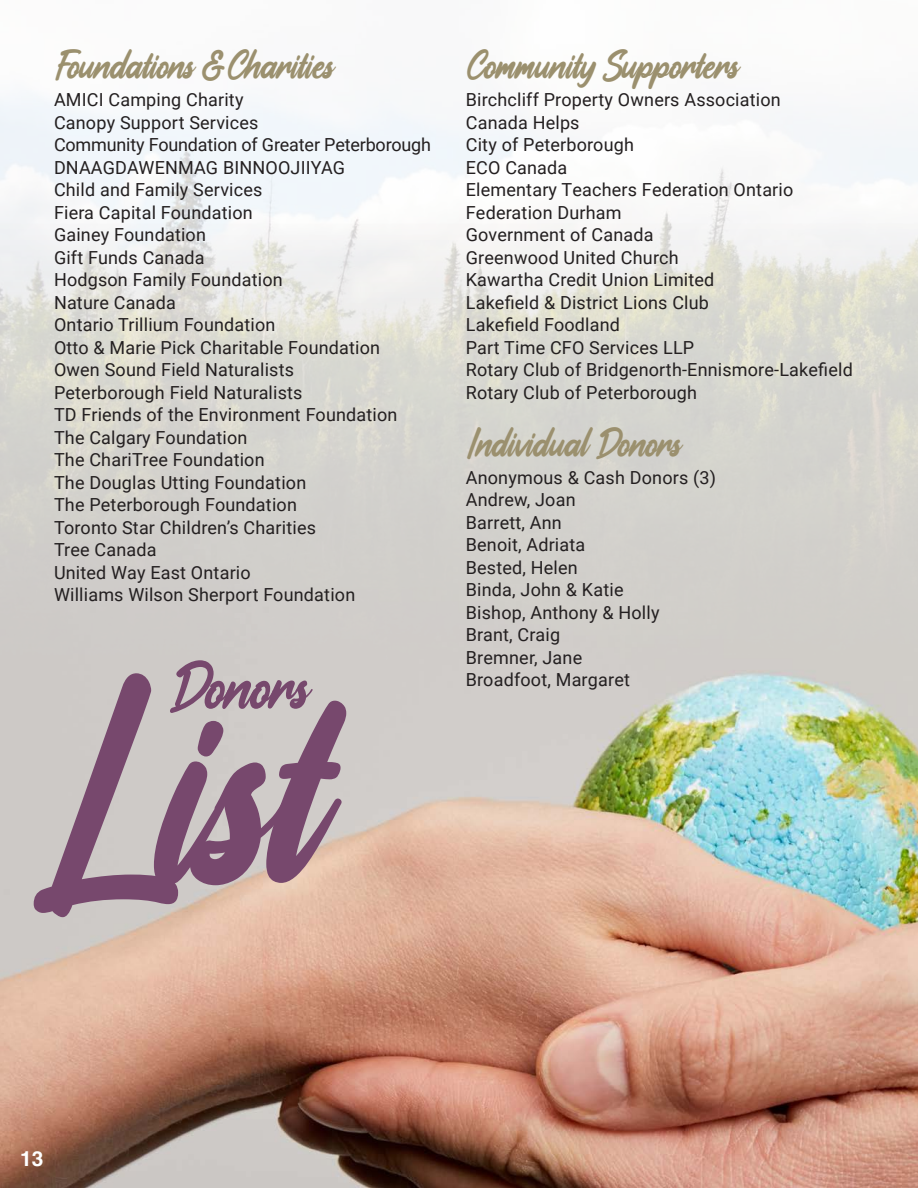
<style>
.page{position:relative;width:918px;height:1188px;background:#fff}
.page>*{position:absolute;margin:0;border:0;box-sizing:border-box;transform-origin:0 0}
.t1{font:300px "Aliensy";color:#77486d}
.t2{font:69px "Aliensy";color:#77486d}
.t3{font:42px "Aliensy";letter-spacing:.005em;color:#9b906e}
.t4{font:700 21px "Helvetica";color:#fff}
.t5{font:18px/22.5px "Roboto";letter-spacing:.01em;color:#231f20}
.t6{font:18px "Roboto";letter-spacing:-.01em;color:#231f20}
</style>
<div class="page">
<div style="left:0;top:95px;width:918px;height:129px;background:#f6f7fa"></div>
<img style="left:0;top:224px;width:918px;height:964px">
<p class="t3" style="left:54px;top:42px;width:282px">Foundations &amp; Charities</p>
<p class="t5" style="left:54px;top:88px;width:191px">AMICI Camping Charity</p>
<p class="t5" style="left:54px;top:110px;width:206px">Canopy Support Services</p>
<p class="t6" style="left:54px;top:132px;width:379px">Community Foundation of Greater Peterborough</p>
<p class="t5" style="left:54px;top:155px;width:293px">DNAAGDAWENMAG BINNOOJIIYAG<br>Child and Family Services</p>
<p class="t5" style="left:54px;top:200px;width:200px">Fiera Capital Foundation</p>
<p class="t5" style="left:54px;top:223px;width:154px">Gainey Foundation</p>
<p class="t5" style="left:54px;top:245px;width:152px">Gift Funds Canada</p>
<p class="t5" style="left:54px;top:268px;width:230px">Hodgson Family Foundation</p>
<p class="t5" style="left:54px;top:290px;width:123px">Nature Canada</p>
<p class="t5" style="left:54px;top:313px;width:223px">Ontario Trillium Foundation</p>
<p class="t5" style="left:54px;top:335px;width:328px">Otto &amp; Marie Pick Charitable Foundation</p>
<p class="t5" style="left:54px;top:358px;width:242px">Owen Sound Field Naturalists</p>
<p class="t5" style="left:54px;top:380px;width:250px">Peterborough Field Naturalists</p>
<p class="t5" style="left:54px;top:403px;width:345px">TD Friends of the Environment Foundation</p>
<p class="t5" style="left:54px;top:425px;width:195px">The Calgary Foundation</p>
<p class="t5" style="left:54px;top:448px;width:212px">The ChariTree Foundation</p>
<p class="t5" style="left:54px;top:470px;width:254px">The Douglas Utting Foundation</p>
<p class="t5" style="left:54px;top:493px;width:244px">The Peterborough Foundation</p>
<p class="t5" style="left:54px;top:515px;width:264px">Toronto Star Children’s Charities</p>
<p class="t5" style="left:54px;top:538px;width:104px">Tree Canada</p>
<p class="t5" style="left:54px;top:560px;width:198px">United Way East Ontario</p>
<p class="t5" style="left:54px;top:583px;width:303px">Williams Wilson Sherport Foundation</p>
<p class="t2" style="left:170px;top:648px;width:142px">Donors</p>
<p class="t1" style="left:32px;top:621px;width:299px">List</p>
<p class="t3" style="left:466px;top:42px;width:275px">Community Supporters</p>
<p class="t5" style="left:466px;top:88px;width:316px">Birchcliff Property Owners Association</p>
<p class="t5" style="left:466px;top:110px;width:115px">Canada Helps</p>
<p class="t5" style="left:466px;top:133px;width:170px">City of Peterborough</p>
<p class="t5" style="left:466px;top:155px;width:103px">ECO Canada</p>
<p class="t5" style="left:466px;top:178px;width:329px">Elementary Teachers Federation Ontario<br>Federation Durham</p>
<p class="t5" style="left:466px;top:223px;width:189px">Government of Canada</p>
<p class="t5" style="left:466px;top:245px;width:214px">Greenwood United Church</p>
<p class="t5" style="left:466px;top:268px;width:250px">Kawartha Credit Union Limited</p>
<p class="t5" style="left:466px;top:290px;width:245px">Lakefield &amp; District Lions Club</p>
<p class="t5" style="left:466px;top:313px;width:156px">Lakefield Foodland</p>
<p class="t5" style="left:466px;top:335px;width:230px">Part Time CFO Services LLP</p>
<p class="t5" style="left:466px;top:358px;width:389px">Rotary Club of Bridgenorth-Ennismore-Lakefield</p>
<p class="t5" style="left:466px;top:380px;width:233px">Rotary Club of Peterborough</p>
<p class="t3" style="left:466px;top:420px;width:218px">Individual Donors</p>
<p class="t5" style="left:466px;top:465px;width:252px">Anonymous &amp; Cash Donors (3)</p>
<p class="t5" style="left:466px;top:488px;width:111px">Andrew, Joan</p>
<p class="t5" style="left:466px;top:510px;width:98px">Barrett, Ann</p>
<p class="t5" style="left:466px;top:533px;width:121px">Benoit, Adriata</p>
<p class="t5" style="left:466px;top:555px;width:113px">Bested, Helen</p>
<p class="t5" style="left:466px;top:578px;width:159px">Binda, John &amp; Katie</p>
<p class="t5" style="left:466px;top:600px;width:195px">Bishop, Anthony &amp; Holly</p>
<p class="t5" style="left:466px;top:623px;width:96px">Brant, Craig</p>
<p class="t5" style="left:466px;top:645px;width:118px">Bremner, Jane</p>
<p class="t5" style="left:466px;top:668px;width:166px">Broadfoot, Margaret</p>
<p class="t4" style="left:20px;top:1146px;width:25px">13</p>
</div>
